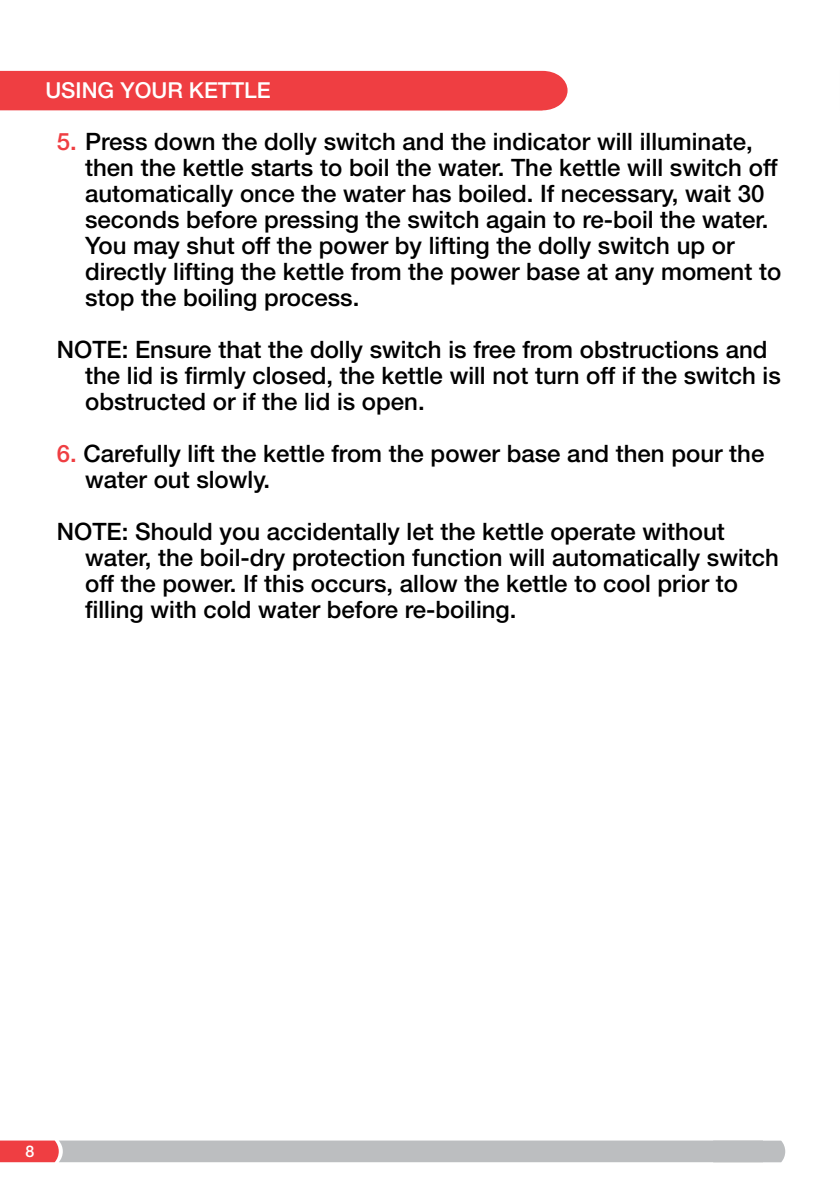
<style>
.page{position:relative;width:840px;height:1191px;background:#fff}
.page>*{position:absolute;margin:0;border:0;box-sizing:border-box;transform-origin:0 0}
.t1{font:500 24px/26px "Helvetica Neue LT Std";color:#000}
.t2{font:500 22px "Helvetica Neue LT Std";color:#fff}
.t3{font:500 16px "Helvetica Neue LT Std";color:#fff}
.s1{color:#ef3e42}
</style>
<div class="page">
<svg style="left:0;top:1140px;width:784px;height:22px;background:#c1b6b8"></svg>
<div style="left:0;top:71px;width:567px;height:40px;background:#ef3e42"></div>
<p class="t2" style="left:45px;top:77px;width:226px">USING YOUR KETTLE</p>
<p class="t1" style="left:85px;top:128px;width:697px;text-indent:-28px"><span class="s1">5.</span> Press down the dolly switch and the indicator will illuminate, then the kettle starts to boil the water. The kettle will switch off automatically once the water has boiled. If necessary, wait 30 seconds before pressing the switch again to re-boil the water.<br>You may shut off the power by lifting the dolly switch up or directly lifting the kettle from the power base at any moment to stop the boiling process.</p>
<p class="t1" style="left:85px;top:336px;width:696px;text-indent:-28px">NOTE: Ensure that the dolly switch is free from obstructions and the lid is firmly closed, the kettle will not turn off if the switch is obstructed or if the lid is open.</p>
<p class="t1" style="left:85px;top:440px;width:680px;text-indent:-28px"><span class="s1">6.</span> Carefully lift the kettle from the power base and then pour the water out slowly.</p>
<p class="t1" style="left:85px;top:518px;width:695px;text-indent:-28px">NOTE: Should you accidentally let the kettle operate without water, the boil-dry protection function will automatically switch off the power. If this occurs, allow the kettle to cool prior to filling with cold water before re-boiling.</p>
<p class="t3" style="left:26px;top:1141px;width:10px">8</p>
</div>
